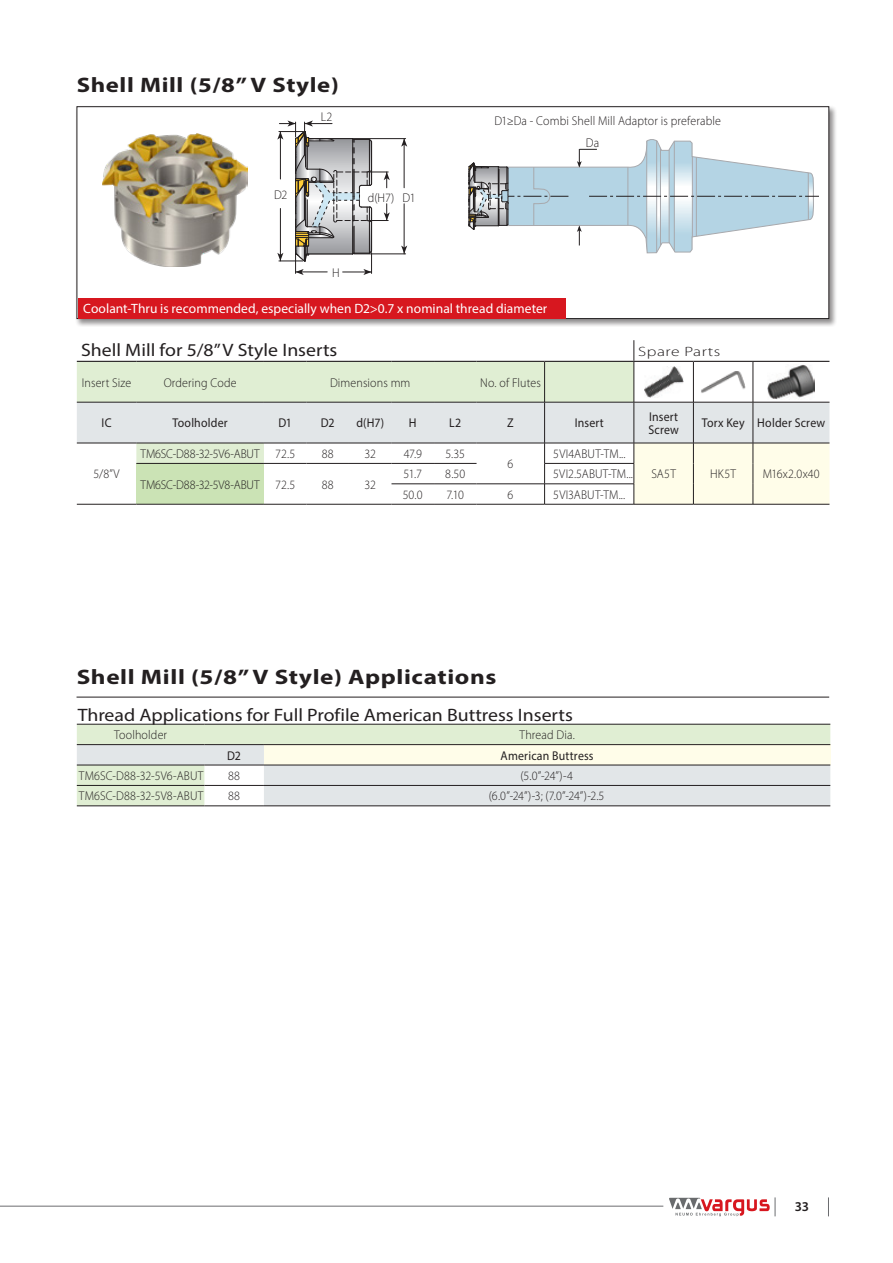
<style>
.page{position:relative;width:893px;height:1263px;background:#fff}
.page>*{position:absolute;margin:0;border:0;box-sizing:border-box;transform-origin:0 0}
._03-PAGE_HEADER{font:700 21px "Myriad Pro";letter-spacing:.025em;color:#231f20;scale:1.2 1}
._0004-H4{font:700 21px "Myriad Pro";letter-spacing:.025em;color:#231f20;scale:1.18 1}
._05-SUBHEDER-INTERNA{font:18px "Myriad Pro";color:#231f20;scale:1.1 1}
.Txt_9_12{font:13.5px "Myriad Pro";letter-spacing:.005em;color:#fff}
.SPAREPARTS-Txt_9_9_1{font:300 13.5px "Myriad Pro";letter-spacing:.03em;color:#231f20;scale:1.3 1}
.t1{font:600 13.5px "Myriad Pro";color:#231f20}
.BODY_ROWS_8_5_8{font:300 12.75px "Myriad Pro";letter-spacing:.01em;color:#231f20;scale:.94 1}
.BODY_ROWS_LEFT_ALIGN{font:300 12.75px "Myriad Pro";letter-spacing:.01em;color:#231f20;scale:.94 1}
.BODY_ROWS_Bold_8_5_8{font:12.75px/13.5px "Myriad Pro";letter-spacing:.02em;color:#231f20;scale:.93 1}
.BODY_ROWS_LEFT_ALIGN-2{font:300 12.75px "Myriad Pro";letter-spacing:-.01em;color:#231f20;scale:.94 1}
</style>
<div class="page">
<div style="left:75px;top:105px;width:762px;height:222px;background:#231f20;opacity:.5"></div>
<div style="left:77px;top:107px;width:752px;height:212px;background:#fff"></div>
<svg style="left:264px;top:340px;width:565px;height:62px"></svg>
<div style="left:77px;top:362px;width:557px;height:40px;background:#e0eed3"></div>
<div style="left:634px;top:361px;width:59px;height:41px;background:#fff"></div>
<svg style="left:634px;top:340px;width:1px;height:21px"></svg>
<hr style="left:77px;top:361px;width:59px;height:1px;background:#231f20">
<hr style="left:136px;top:361px;width:128px;height:1px;background:#231f20">
<hr style="left:264px;top:361px;width:42px;height:1px;background:#231f20">
<hr style="left:306px;top:361px;width:43px;height:1px;background:#231f20">
<hr style="left:349px;top:361px;width:42px;height:1px;background:#231f20">
<hr style="left:391px;top:361px;width:43px;height:1px;background:#231f20">
<hr style="left:434px;top:361px;width:43px;height:1px;background:#231f20">
<hr style="left:477px;top:361px;width:68px;height:1px;background:#231f20">
<hr style="left:545px;top:361px;width:89px;height:1px;background:#231f20">
<hr style="left:634px;top:361px;width:59px;height:1px;background:#231f20">
<hr style="left:693px;top:361px;width:60px;height:1px;background:#231f20">
<hr style="left:753px;top:361px;width:76px;height:1px;background:#231f20">
<hr style="left:544px;top:362px;width:1px;height:40px;background:#231f20">
<hr style="left:634px;top:362px;width:1px;height:40px;background:#231f20">
<hr style="left:693px;top:362px;width:1px;height:40px;background:#231f20">
<hr style="left:753px;top:362px;width:1px;height:40px;background:#231f20">
<hr style="left:136px;top:504px;width:128px;height:1px;background:#231f20">
<hr style="left:391px;top:504px;width:43px;height:1px;background:#231f20">
<hr style="left:434px;top:504px;width:43px;height:1px;background:#231f20">
<hr style="left:545px;top:504px;width:89px;height:1px;background:#231f20">
<hr style="left:77px;top:504px;width:59px;height:1px;background:#231f20">
<hr style="left:634px;top:504px;width:59px;height:1px;background:#231f20">
<hr style="left:693px;top:504px;width:60px;height:1px;background:#231f20">
<svg style="left:77px;top:402px;width:752px;height:102px"></svg>
<hr style="left:753px;top:504px;width:76px;height:1px;background:#231f20">
<hr style="left:264px;top:504px;width:42px;height:1px;background:#231f20">
<hr style="left:306px;top:504px;width:43px;height:1px;background:#231f20">
<hr style="left:349px;top:504px;width:42px;height:1px;background:#231f20">
<hr style="left:477px;top:504px;width:68px;height:1px;background:#231f20">
<img style="left:644px;top:366px;width:39px;height:31px">
<img style="left:700px;top:370px;width:46px;height:23px">
<img style="left:768px;top:364px;width:47px;height:35px">
<svg style="left:77px;top:723px;width:753px;height:1px"></svg>
<div style="left:77px;top:725px;width:753px;height:19px;background:#e0eed3"></div>
<svg style="left:77px;top:745px;width:753px;height:60px;background:#e8ebe4"></svg>
<hr style="left:77px;top:724px;width:127px;height:1px;background:#231f20">
<hr style="left:204px;top:724px;width:60px;height:1px;background:#231f20">
<hr style="left:264px;top:724px;width:566px;height:1px;background:#231f20">
<hr style="left:77px;top:765px;width:127px;height:1px;background:#231f20">
<hr style="left:204px;top:765px;width:60px;height:1px;background:#231f20">
<hr style="left:77px;top:805px;width:127px;height:1px;background:#231f20">
<hr style="left:204px;top:805px;width:60px;height:1px;background:#231f20">
<hr style="left:77px;top:744px;width:127px;height:1px;background:#231f20">
<hr style="left:204px;top:744px;width:60px;height:1px;background:#231f20">
<hr style="left:264px;top:744px;width:566px;height:1px;background:#231f20">
<hr style="left:77px;top:785px;width:127px;height:1px;background:#231f20">
<hr style="left:204px;top:785px;width:60px;height:1px;background:#231f20">
<hr style="left:264px;top:765px;width:566px;height:1px;background:#231f20">
<hr style="left:264px;top:785px;width:566px;height:1px;background:#231f20">
<hr style="left:264px;top:805px;width:566px;height:1px;background:#231f20">
<svg style="left:468px;top:139px;width:351px;height:114px"></svg>
<hr style="left:354px;top:138px;width:52px;height:1px;background:#231f20">
<hr style="left:354px;top:254px;width:52px;height:1px;background:#231f20">
<hr style="left:404px;top:139px;width:1px;height:49px;background:#231f20">
<hr style="left:404px;top:204px;width:1px;height:50px;background:#231f20">
<svg style="left:401px;top:139px;width:6px;height:8px"></svg>
<svg style="left:401px;top:246px;width:6px;height:8px"></svg>
<svg style="left:277px;top:120px;width:113px;height:155px"></svg>
<div style="left:78px;top:298px;width:488px;height:21px;background:#d7171f"></div>
<hr style="left:77px;top:697px;width:752px;height:1px;background:#231f20">
<img style="left:102px;top:134px;width:145px;height:133px">
<hr style="left:0;top:1206px;width:663px;height:1px;background:#6c6d70">
<svg style="left:828px;top:1197px;width:1px;height:19px"></svg>
<svg style="left:669px;top:1197px;width:107px;height:19px"></svg>
<p class="_0004-H4" style="left:77px;top:72px;width:223px">Shell Mill (5/8” V Style)</p>
<p class="BODY_ROWS_8_5_8" style="left:321px;top:109px;width:14px">L2</p>
<p class="BODY_ROWS_8_5_8" style="left:274px;top:187px;width:16px">D2</p>
<p class="BODY_ROWS_8_5_8" style="left:368px;top:190px;width:30px">d(H7)</p>
<p class="BODY_ROWS_8_5_8" style="left:402px;top:190px;width:15px">D1</p>
<p class="BODY_ROWS_8_5_8" style="left:332px;top:266px;width:10px">H</p>
<p class="BODY_ROWS_8_5_8" style="left:494px;top:113px;width:243px">D1≥Da - Combi Shell Mill Adaptor is preferable</p>
<p class="BODY_ROWS_8_5_8" style="left:586px;top:135px;width:16px">Da</p>
<p class="Txt_9_12" style="left:83px;top:300px;width:465px">Coolant-Thru is recommended, especially when D2&gt;0.7 x nominal thread diameter</p>
<p class="_05-SUBHEDER-INTERNA" style="left:81px;top:339px;width:235px">Shell Mill for 5/8” V Style Inserts</p>
<p class="SPAREPARTS-Txt_9_9_1" style="left:638px;top:344px;width:65px">Spare Parts</p>
<p class="BODY_ROWS_8_5_8" style="left:82px;top:375px;width:54px">Insert Size</p>
<p class="BODY_ROWS_8_5_8" style="left:164px;top:375px;width:79px">Ordering Code</p>
<p class="BODY_ROWS_8_5_8" style="left:330px;top:375px;width:87px">Dimensions mm</p>
<p class="BODY_ROWS_8_5_8" style="left:480px;top:375px;width:66px">No. of Flutes</p>
<p class="BODY_ROWS_Bold_8_5_8" style="left:102px;top:416px;width:12px">IC</p>
<p class="BODY_ROWS_Bold_8_5_8" style="left:172px;top:416px;width:61px">Toolholder</p>
<p class="BODY_ROWS_Bold_8_5_8" style="left:278px;top:416px;width:16px">D1</p>
<p class="BODY_ROWS_Bold_8_5_8" style="left:321px;top:416px;width:16px">D2</p>
<p class="BODY_ROWS_Bold_8_5_8" style="left:356px;top:416px;width:31px">d(H7)</p>
<p class="BODY_ROWS_Bold_8_5_8" style="left:409px;top:416px;width:10px">H</p>
<p class="BODY_ROWS_Bold_8_5_8" style="left:449px;top:416px;width:14px">L2</p>
<p class="BODY_ROWS_Bold_8_5_8" style="left:507px;top:416px;width:9px">Z</p>
<p class="BODY_ROWS_Bold_8_5_8" style="left:575px;top:416px;width:33px">Insert</p>
<p class="BODY_ROWS_Bold_8_5_8" style="left:648px;top:409px;width:34px">Insert<br>Screw</p>
<p class="BODY_ROWS_Bold_8_5_8" style="left:702px;top:416px;width:48px">Torx Key</p>
<p class="BODY_ROWS_Bold_8_5_8" style="left:757px;top:416px;width:74px">Holder Screw</p>
<p class="BODY_ROWS_8_5_8" style="left:94px;top:466px;width:29px">5/8”V</p>
<p class="BODY_ROWS_LEFT_ALIGN-2" style="left:141px;top:446px;width:128px">TM6SC-D88-32-5V6-ABUT</p>
<p class="BODY_ROWS_8_5_8" style="left:275px;top:446px;width:23px">72.5</p>
<p class="BODY_ROWS_8_5_8" style="left:322px;top:446px;width:14px">88</p>
<p class="BODY_ROWS_8_5_8" style="left:364px;top:446px;width:14px">32</p>
<p class="BODY_ROWS_8_5_8" style="left:404px;top:446px;width:21px">47.9</p>
<p class="BODY_ROWS_8_5_8" style="left:445px;top:446px;width:22px">5.35</p>
<p class="BODY_ROWS_LEFT_ALIGN" style="left:553px;top:446px;width:78px">5VI4ABUT-TM...</p>
<p class="BODY_ROWS_8_5_8" style="left:508px;top:456px;width:8px">6</p>
<p class="BODY_ROWS_8_5_8" style="left:651px;top:466px;width:28px">SA5T</p>
<p class="BODY_ROWS_8_5_8" style="left:710px;top:466px;width:29px">HK5T</p>
<p class="BODY_ROWS_8_5_8" style="left:763px;top:466px;width:62px">M16x2.0x40</p>
<p class="BODY_ROWS_8_5_8" style="left:403px;top:466px;width:21px">51.7</p>
<p class="BODY_ROWS_8_5_8" style="left:445px;top:466px;width:23px">8.50</p>
<p class="BODY_ROWS_LEFT_ALIGN" style="left:553px;top:466px;width:86px">5VI2.5ABUT-TM...</p>
<p class="BODY_ROWS_8_5_8" style="left:403px;top:487px;width:23px">50.0</p>
<p class="BODY_ROWS_8_5_8" style="left:446px;top:487px;width:20px">7.10</p>
<p class="BODY_ROWS_8_5_8" style="left:508px;top:487px;width:8px">6</p>
<p class="BODY_ROWS_LEFT_ALIGN" style="left:553px;top:487px;width:78px">5VI3ABUT-TM...</p>
<p class="BODY_ROWS_LEFT_ALIGN-2" style="left:141px;top:477px;width:128px">TM6SC-D88-32-5V8-ABUT</p>
<p class="BODY_ROWS_8_5_8" style="left:275px;top:477px;width:23px">72.5</p>
<p class="BODY_ROWS_8_5_8" style="left:322px;top:477px;width:14px">88</p>
<p class="BODY_ROWS_8_5_8" style="left:364px;top:477px;width:14px">32</p>
<p class="_03-PAGE_HEADER" style="left:77px;top:664px;width:351px">Shell Mill (5/8” V Style) Applications</p>
<p class="_05-SUBHEDER-INTERNA" style="left:78px;top:704px;width:452px">Thread Applications for Full Profile American Buttress Inserts</p>
<p class="BODY_ROWS_8_5_8" style="left:114px;top:727px;width:58px">Toolholder</p>
<p class="BODY_ROWS_8_5_8" style="left:519px;top:727px;width:60px">Thread Dia.</p>
<p class="BODY_ROWS_Bold_8_5_8" style="left:227px;top:748px;width:16px">D2</p>
<p class="BODY_ROWS_Bold_8_5_8" style="left:501px;top:748px;width:102px">American Buttress</p>
<p class="BODY_ROWS_LEFT_ALIGN" style="left:79px;top:768px;width:134px">TM6SC-D88-32-5V6-ABUT</p>
<p class="BODY_ROWS_8_5_8" style="left:228px;top:768px;width:14px">88</p>
<p class="BODY_ROWS_8_5_8" style="left:520px;top:768px;width:57px">(5.0”-24”)-4</p>
<p class="BODY_ROWS_LEFT_ALIGN" style="left:79px;top:788px;width:134px">TM6SC-D88-32-5V8-ABUT</p>
<p class="BODY_ROWS_8_5_8" style="left:228px;top:788px;width:14px">88</p>
<p class="BODY_ROWS_8_5_8" style="left:489px;top:788px;width:124px">(6.0”-24”)-3; (7.0”-24”)-2.5</p>
<p class="t1" style="left:795px;top:1198px;width:16px">33</p>
</div>
